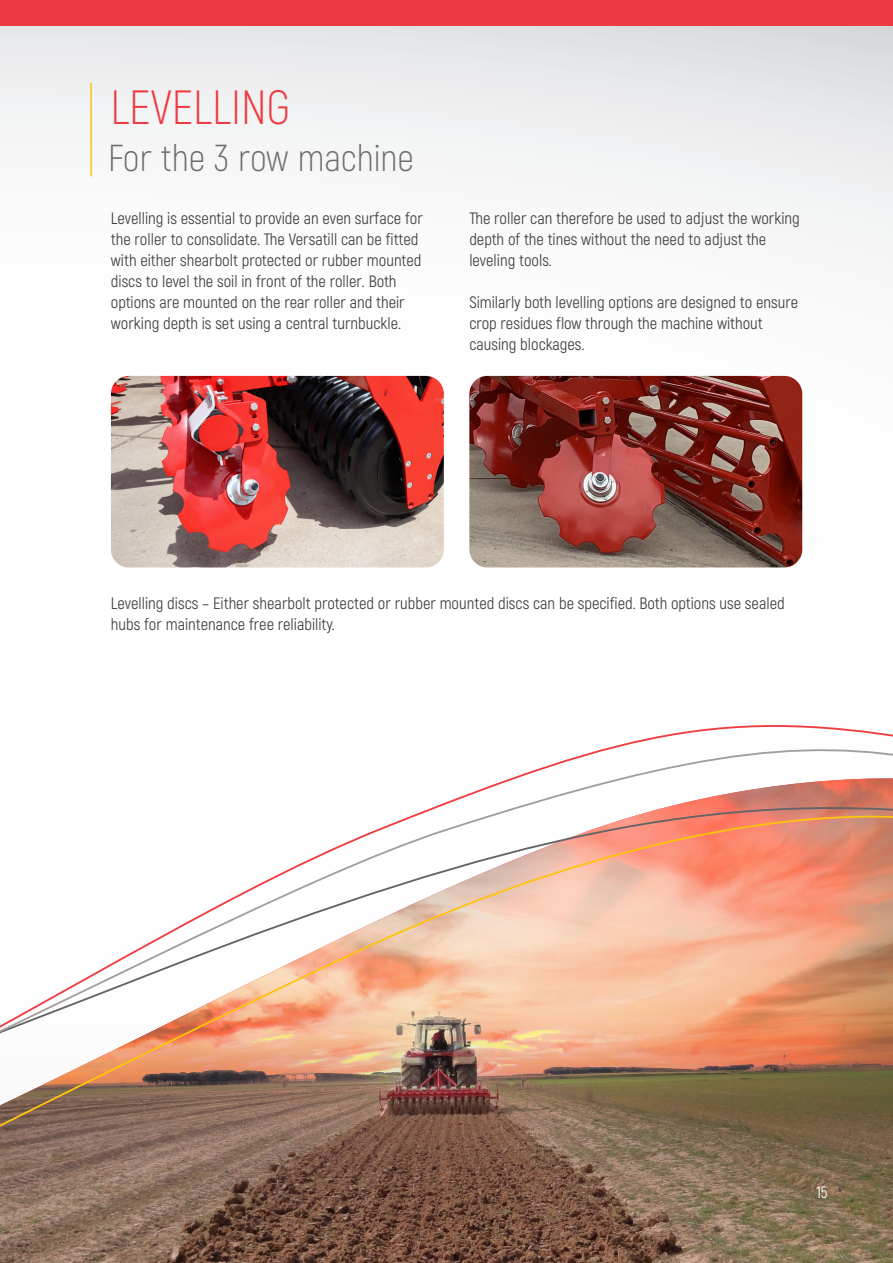
<style>
.page{position:relative;width:893px;height:1263px;background:#fff}
.page>*{position:absolute;margin:0;border:0;box-sizing:border-box;transform-origin:0 0}
.t1{font:300 48px "Akrobat";color:#ee3a41}
.t2{font:300 37.5px "Akrobat";color:#6c6d70}
.ESPANOL{font:16.5px/21px "Akrobat";color:#3e3e3f}
.ESPANOL-2{font:16.5px "Akrobat";color:#fff}
</style>
<div class="page">
<img style="left:111px;top:376px;width:333px;height:191px">
<img style="left:469px;top:376px;width:333px;height:191px">
<img style="left:0;top:733px;width:893px;height:530px">
<hr style="left:90px;top:83px;width:2px;height:93px;background:#fec210">
<div style="left:0;top:0;width:893px;height:26px;background:#ee3a41"></div>
<p class="t1" style="left:110px;top:79px;width:181px">LEVELLING</p>
<p class="t2" style="left:108px;top:136px;width:307px">For the 3 row machine</p>
<p class="ESPANOL" style="left:111px;top:208px;width:313px">Levelling is essential to provide an even surface for the roller to consolidate. The Versatill can be fitted with either shearbolt protected or rubber mounted discs to level the soil in front of the roller. Both options are mounted on the rear roller and their working depth is set using a central turnbuckle.</p>
<p class="ESPANOL" style="left:469px;top:208px;width:332px">The roller can therefore be used to adjust the working depth of the tines without the need to adjust the leveling tools.</p>
<p class="ESPANOL" style="left:469px;top:292px;width:330px">Similarly both levelling options are designed to ensure crop residues flow through the machine without causing blockages.</p>
<p class="ESPANOL" style="left:111px;top:593px;width:675px">Levelling discs – Either shearbolt protected or rubber mounted discs can be specified. Both options use sealed hubs for maintenance free reliability.</p>
<p class="ESPANOL-2" style="left:816px;top:1183px;width:13px">15</p>
</div>
